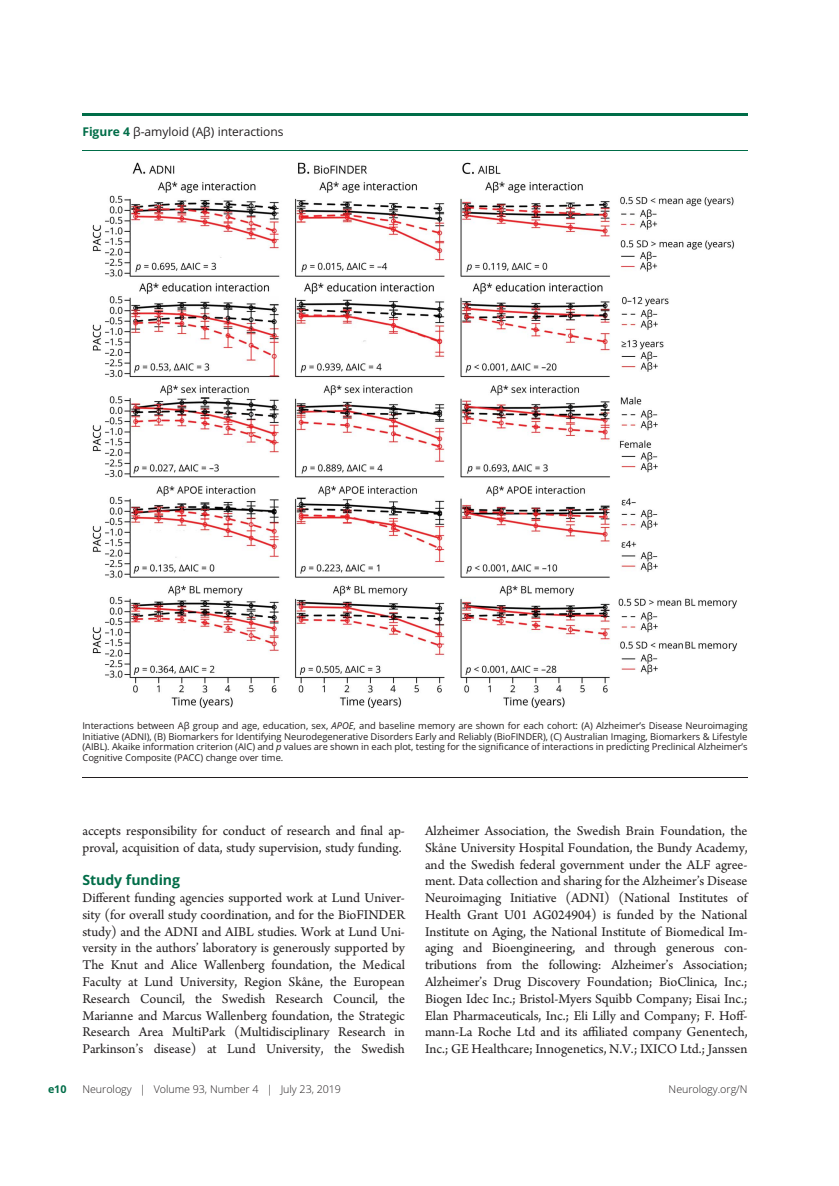
<style>
.page{position:relative;width:839px;height:1186px;background:#fff}
.page>*{position:absolute;margin:0;border:0;box-sizing:border-box;transform-origin:0 0}
.t1{font:14.17px/16.8px "Adv OT2 e 364 b 11";color:#231f20;text-align:justify}
.t2{font:14.17px "Adv T Te 18 e 5261.B";color:#006d48}
.t3{font:12.08px "Adv TT94 c 29409";color:#231f20}
.t4{font:10.67px "Adv T Ta 921 e 141";color:#231f20}
.t5{font:10.67px "Adv T Te 18 e 5261.B";color:#006d48}
.t6{font:9.45px/10.7px "Adv TT94 c 29409";color:#231f20;text-align:justify}
.s1{font-family:"Adv T Te 18 e 5261.B";color:#006d48}
.s2{font-style:inherit}
.s3{font-family:"Adv TT2 e 0 a 7967.I"}
.s4{font-family:"Adv OT2 e 364 b 11+fb"}
</style>
<div class="page">
<hr style="left:82px;top:114px;width:665px;height:2px;background:#006d48">
<hr style="left:82px;top:150px;width:665px;height:1px;background:#006d48">
<hr style="left:82px;top:777px;width:665px;height:1px;background:#231f20">
<img style="left:92px;top:163px;width:645px;height:545px">
<p class="t3" style="left:82px;top:127px;width:202px"><span class="s1">Figure 4</span> <span class="s2">β</span>-amyloid (A<span class="s2">β</span>) interactions</p>
<p class="t6" style="left:82px;top:721px;width:666px">Interactions between A<span class="s2">β</span> group and age, education, sex, <span class="s3">APOE</span>, and baseline memory are shown for each cohort: (A) Alzheimer<span class="s2">’</span>s Disease Neuroimaging Initiative (ADNI), (B) Biomarkers for Identifying Neurodegenerative Disorders Early and Reliably (BioFINDER), (C) Australian Imaging, Biomarkers &amp; Lifestyle (AIBL). Akaike information criterion (AIC) and <span class="s3">p</span> values are shown in each plot, testing for the significance of interactions in predicting Preclinical Alzheimer<span class="s2">’</span>s Cognitive Composite (PACC) change over time.</p>
<p class="t1" style="left:82px;top:823px;width:324px">accepts responsibility for conduct of research and <span class="s4">fi</span>nal ap&shy;proval, acquisition of data, study supervision, study funding.</p>
<p class="t2" style="left:82px;top:874px;width:99px">Study funding</p>
<p class="t1" style="left:82px;top:890px;width:324px">Di<span class="s4">ff</span>erent funding agencies supported work at Lund Univer&shy;sity (for overall study coordination, and for the BioFINDER study) and the ADNI and AIBL studies. Work at Lund Uni&shy;versity in the authors<span class="s2">’</span> laboratory is generously supported by The Knut and Alice Wallenberg foundation, the Medical Faculty at Lund University, Region Skåne, the European Research Council, the Swedish Research Council, the Marianne and Marcus Wallenberg foundation, the Strategic Research Area MultiPark (Multidisciplinary Research in Parkinson<span class="s2">’</span>s disease) at Lund University, the Swedish</p>
<p class="t1" style="left:425px;top:823px;width:324px">Alzheimer Association, the Swedish Brain Foundation, the Skåne University Hospital Foundation, the Bundy Academy, and the Swedish federal government under the ALF agree&shy;ment. Data collection and sharing for the Alzheimer<span class="s2">’</span>s Disease Neuroimaging Initiative (ADNI) (National Institutes of Health Grant U01 AG024904) is funded by the National Institute on Aging, the National Institute of Biomedical Im&shy;aging and Bioengineering, and through generous con&shy;tributions from the following: Alzheimer<span class="s2">’</span>s Association; Alzheimer<span class="s2">’</span>s Drug Discovery Foundation; BioClinica, Inc.; Biogen Idec Inc.; Bristol-Myers Squibb Company; Eisai Inc.; Elan Pharmaceuticals, Inc.; Eli Lilly and Company; F. Ho<span class="s4">ff&shy;</span>mann-La Roche Ltd and its a<span class="s4">ffi</span>liated company Genentech, Inc.; GE Healthcare; Innogenetics, N.V.; IXICO Ltd.; Janssen</p>
<p class="t5" style="left:48px;top:1084px;width:20px">e10</p>
<p class="t4" style="left:82px;top:1084px;width:260px">Neurology | Volume 93, Number 4 | July 23, 2019</p>
<p class="t4" style="left:668px;top:1084px;width:80px">Neurology.org/N</p>
</div>
